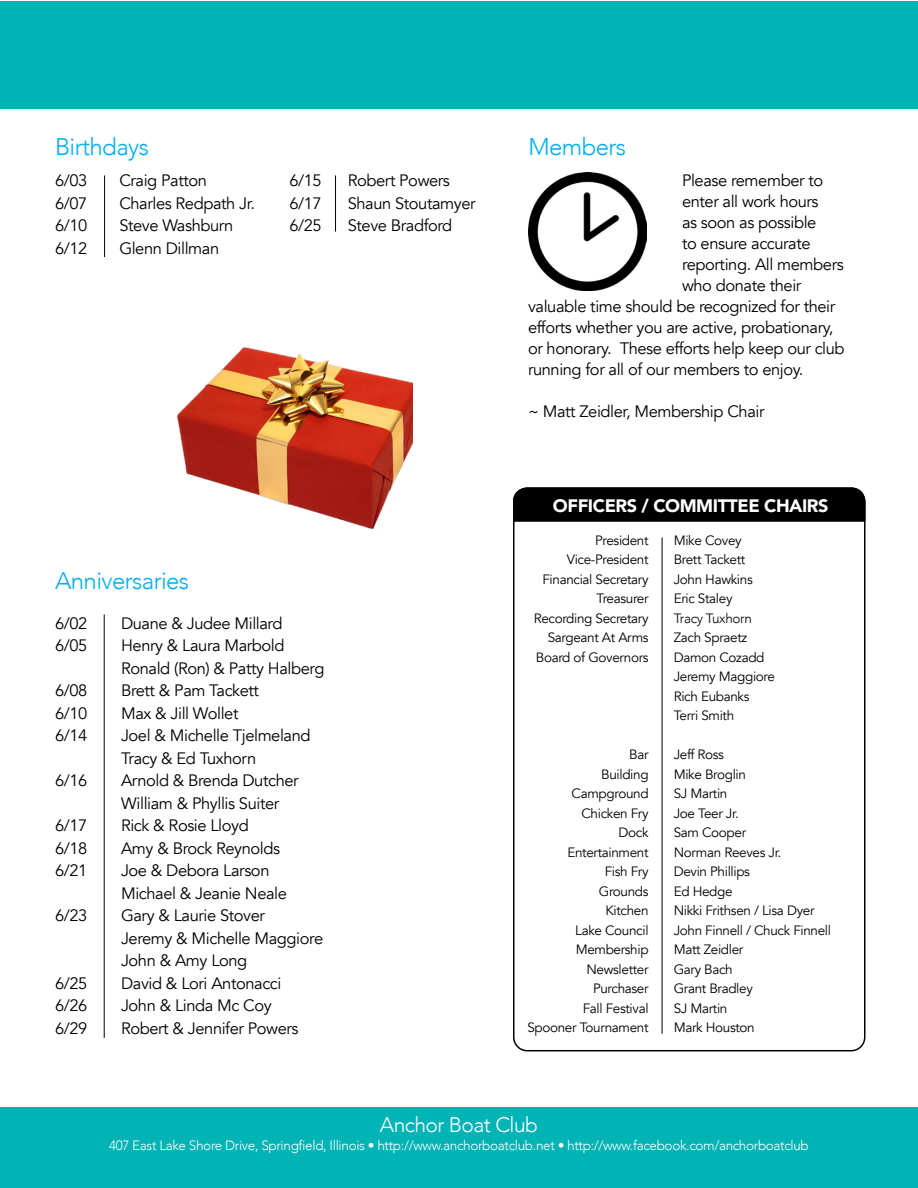
<style>
.page{position:relative;width:918px;height:1188px;background:#fff}
.page>*{position:absolute;margin:0;border:0;box-sizing:border-box;transform-origin:0 0}
.t1{font:300 24px "Avenir";letter-spacing:-.025em;color:#00aeef}
.t2{font:300 21px "Avenir";letter-spacing:-.025em;color:#fff}
.t3{font:900 18px "Avenir";letter-spacing:-.025em;color:#fff}
.t4{font:16.5px "Avenir";letter-spacing:-.025em;color:#000}
.t5{font:13.5px "Avenir";letter-spacing:-.025em;color:#000}
.t6{font:300 13.5px "Avenir";letter-spacing:-.025em;color:#fff}
.t7{font:300 13.5px "Avenir";letter-spacing:-.025em;color:#000}
</style>
<div class="page">
<div style="left:0;top:2px;width:918px;height:108px;background:#00b3b5"></div>
<div style="left:513px;top:487px;width:353px;height:564px;border:2px solid #000;border-radius:14px"></div>
<svg style="left:513px;top:487px;width:353px;height:36px;background:#0b0b0b"></svg>
<hr style="left:104px;top:175px;width:1px;height:82px;background:#000">
<hr style="left:104px;top:615px;width:1px;height:423px;background:#000">
<hr style="left:662px;top:537px;width:1px;height:497px;background:#000">
<img style="left:176px;top:347px;width:237px;height:183px">
<div style="left:0;top:1107px;width:918px;height:81px;background:#00b3b5"></div>
<hr style="left:335px;top:175px;width:1px;height:57px;background:#000">
<img style="left:529px;top:173px;width:117px;height:117px">
<p class="t1" style="left:55px;top:132px;width:95px">Birthdays</p>
<p class="t4" style="left:55px;top:171px;width:34px">6/03</p>
<p class="t4" style="left:55px;top:193px;width:34px">6/07</p>
<p class="t4" style="left:55px;top:216px;width:34px">6/10</p>
<p class="t4" style="left:55px;top:238px;width:34px">6/12</p>
<p class="t4" style="left:119px;top:171px;width:89px">Craig Patton</p>
<p class="t4" style="left:119px;top:193px;width:137px">Charles Redpath Jr.</p>
<p class="t4" style="left:119px;top:216px;width:116px">Steve Washburn</p>
<p class="t4" style="left:119px;top:238px;width:101px">Glenn Dillman</p>
<p class="t4" style="left:289px;top:171px;width:34px">6/15</p>
<p class="t4" style="left:289px;top:193px;width:34px">6/17</p>
<p class="t4" style="left:289px;top:216px;width:34px">6/25</p>
<p class="t4" style="left:348px;top:171px;width:104px">Robert Powers</p>
<p class="t4" style="left:348px;top:193px;width:129px">Shaun Stoutamyer</p>
<p class="t4" style="left:348px;top:216px;width:106px">Steve Bradford</p>
<p class="t1" style="left:55px;top:566px;width:136px">Anniversaries</p>
<p class="t4" style="left:121px;top:613px;width:163px">Duane &amp; Judee Millard</p>
<p class="t4" style="left:121px;top:636px;width:165px">Henry &amp; Laura Marbold</p>
<p class="t4" style="left:121px;top:658px;width:205px">Ronald (Ron) &amp; Patty Halberg</p>
<p class="t4" style="left:121px;top:681px;width:139px">Brett &amp; Pam Tackett</p>
<p class="t4" style="left:121px;top:703px;width:119px">Max &amp; Jill Wollet</p>
<p class="t4" style="left:121px;top:726px;width:191px">Joel &amp; Michelle Tjelmeland</p>
<p class="t4" style="left:121px;top:748px;width:137px">Tracy &amp; Ed Tuxhorn</p>
<p class="t4" style="left:121px;top:771px;width:179px">Arnold &amp; Brenda Dutcher</p>
<p class="t4" style="left:121px;top:793px;width:160px">William &amp; Phyllis Suiter</p>
<p class="t4" style="left:121px;top:816px;width:129px">Rick &amp; Rosie Lloyd</p>
<p class="t4" style="left:121px;top:838px;width:161px">Amy &amp; Brock Reynolds</p>
<p class="t4" style="left:121px;top:861px;width:150px">Joe &amp; Debora Larson</p>
<p class="t4" style="left:121px;top:883px;width:167px">Michael &amp; Jeanie Neale</p>
<p class="t4" style="left:121px;top:906px;width:146px">Gary &amp; Laurie Stover</p>
<p class="t4" style="left:121px;top:928px;width:204px">Jeremy &amp; Michelle Maggiore</p>
<p class="t4" style="left:121px;top:951px;width:128px">John &amp; Amy Long</p>
<p class="t4" style="left:121px;top:973px;width:162px">David &amp; Lori Antonacci</p>
<p class="t4" style="left:121px;top:996px;width:152px">John &amp; Linda Mc Coy</p>
<p class="t4" style="left:121px;top:1018px;width:179px">Robert &amp; Jennifer Powers</p>
<p class="t4" style="left:55px;top:613px;width:34px">6/02</p>
<p class="t4" style="left:55px;top:636px;width:34px">6/05</p>
<p class="t4" style="left:55px;top:681px;width:34px">6/08</p>
<p class="t4" style="left:55px;top:703px;width:34px">6/10</p>
<p class="t4" style="left:55px;top:726px;width:34px">6/14</p>
<p class="t4" style="left:55px;top:771px;width:34px">6/16</p>
<p class="t4" style="left:55px;top:816px;width:34px">6/17</p>
<p class="t4" style="left:55px;top:838px;width:34px">6/18</p>
<p class="t4" style="left:55px;top:861px;width:34px">6/21</p>
<p class="t4" style="left:55px;top:906px;width:34px">6/23</p>
<p class="t4" style="left:55px;top:973px;width:34px">6/25</p>
<p class="t4" style="left:55px;top:996px;width:34px">6/26</p>
<p class="t4" style="left:55px;top:1018px;width:34px">6/29</p>
<p class="t1" style="left:528px;top:132px;width:99px">Members</p>
<p class="t4" style="left:682px;top:171px;width:143px">Please remember to</p>
<p class="t4" style="left:682px;top:192px;width:138px">enter all work hours</p>
<p class="t4" style="left:682px;top:213px;width:136px">as soon as possible</p>
<p class="t4" style="left:682px;top:234px;width:130px">to ensure accurate</p>
<p class="t4" style="left:682px;top:255px;width:163px">reporting. All members</p>
<p class="t4" style="left:682px;top:276px;width:121px">who donate their</p>
<p class="t4" style="left:528px;top:297px;width:309px">valuable time should be recognized for their</p>
<p class="t4" style="left:528px;top:318px;width:307px">efforts whether you are active, probationary,</p>
<p class="t4" style="left:528px;top:339px;width:318px">or honorary. These efforts help keep our club</p>
<p class="t4" style="left:528px;top:360px;width:277px">running for all of our members to enjoy.</p>
<p class="t4" style="left:528px;top:402px;width:238px">~ Matt Zeidler, Membership Chair</p>
<p class="t3" style="left:553px;top:491px;width:277px">OFFICERS / COMMITTEE CHAIRS</p>
<p class="t5" style="left:595px;top:532px;width:55px">President</p>
<p class="t5" style="left:567px;top:552px;width:83px">Vice-President</p>
<p class="t5" style="left:542px;top:571px;width:108px">Financial Secretary</p>
<p class="t5" style="left:597px;top:591px;width:54px">Treasurer</p>
<p class="t5" style="left:534px;top:610px;width:116px">Recording Secretary</p>
<p class="t5" style="left:548px;top:630px;width:102px">Sargeant At Arms</p>
<p class="t5" style="left:536px;top:649px;width:114px">Board of Governors</p>
<p class="t5" style="left:629px;top:747px;width:21px">Bar</p>
<p class="t5" style="left:601px;top:766px;width:49px">Building</p>
<p class="t5" style="left:572px;top:786px;width:78px">Campground</p>
<p class="t5" style="left:581px;top:805px;width:69px">Chicken Fry</p>
<p class="t5" style="left:619px;top:825px;width:32px">Dock</p>
<p class="t5" style="left:567px;top:844px;width:83px">Entertainment</p>
<p class="t5" style="left:605px;top:864px;width:45px">Fish Fry</p>
<p class="t5" style="left:599px;top:883px;width:51px">Grounds</p>
<p class="t5" style="left:605px;top:903px;width:45px">Kitchen</p>
<p class="t5" style="left:575px;top:922px;width:75px">Lake Council</p>
<p class="t5" style="left:576px;top:942px;width:74px">Membership</p>
<p class="t5" style="left:586px;top:961px;width:64px">Newsletter</p>
<p class="t5" style="left:593px;top:981px;width:57px">Purchaser</p>
<p class="t5" style="left:583px;top:1000px;width:67px">Fall Festival</p>
<p class="t5" style="left:527px;top:1020px;width:123px">Spooner Tournament</p>
<p class="t5" style="left:674px;top:532px;width:70px">Mike Covey</p>
<p class="t5" style="left:674px;top:552px;width:73px">Brett Tackett</p>
<p class="t5" style="left:674px;top:571px;width:81px">John Hawkins</p>
<p class="t5" style="left:674px;top:591px;width:60px">Eric Staley</p>
<p class="t7" style="left:674px;top:610px;width:80px">Tracy Tuxhorn</p>
<p class="t5" style="left:674px;top:630px;width:75px">Zach Spraetz</p>
<p class="t5" style="left:674px;top:649px;width:92px">Damon Cozadd</p>
<p class="t5" style="left:674px;top:669px;width:103px">Jeremy Maggiore</p>
<p class="t5" style="left:674px;top:688px;width:77px">Rich Eubanks</p>
<p class="t5" style="left:674px;top:708px;width:62px">Terri Smith</p>
<p class="t5" style="left:674px;top:747px;width:52px">Jeff Ross</p>
<p class="t5" style="left:674px;top:766px;width:74px">Mike Broglin</p>
<p class="t5" style="left:674px;top:786px;width:55px">SJ Martin</p>
<p class="t5" style="left:674px;top:805px;width:67px">Joe Teer Jr.</p>
<p class="t5" style="left:674px;top:825px;width:74px">Sam Cooper</p>
<p class="t5" style="left:674px;top:844px;width:109px">Norman Reeves Jr.</p>
<p class="t5" style="left:674px;top:864px;width:78px">Devin Phillips</p>
<p class="t5" style="left:674px;top:883px;width:60px">Ed Hedge</p>
<p class="t5" style="left:674px;top:903px;width:142px">Nikki Frithsen / Lisa Dyer</p>
<p class="t5" style="left:674px;top:922px;width:159px">John Finnell / Chuck Finnell</p>
<p class="t5" style="left:674px;top:942px;width:71px">Matt Zeidler</p>
<p class="t5" style="left:674px;top:961px;width:61px">Gary Bach</p>
<p class="t5" style="left:674px;top:981px;width:81px">Grant Bradley</p>
<p class="t5" style="left:674px;top:1000px;width:55px">SJ Martin</p>
<p class="t5" style="left:674px;top:1020px;width:83px">Mark Houston</p>
<p class="t2" style="left:380px;top:1112px;width:160px">Anchor Boat Club</p>
<p class="t6" style="left:109px;top:1137px;width:701px">407 East Lake Shore Drive, Springfield, Illinois • http://www.anchorboatclub.net • http://www.facebook.com/anchorboatclub</p>
</div>
